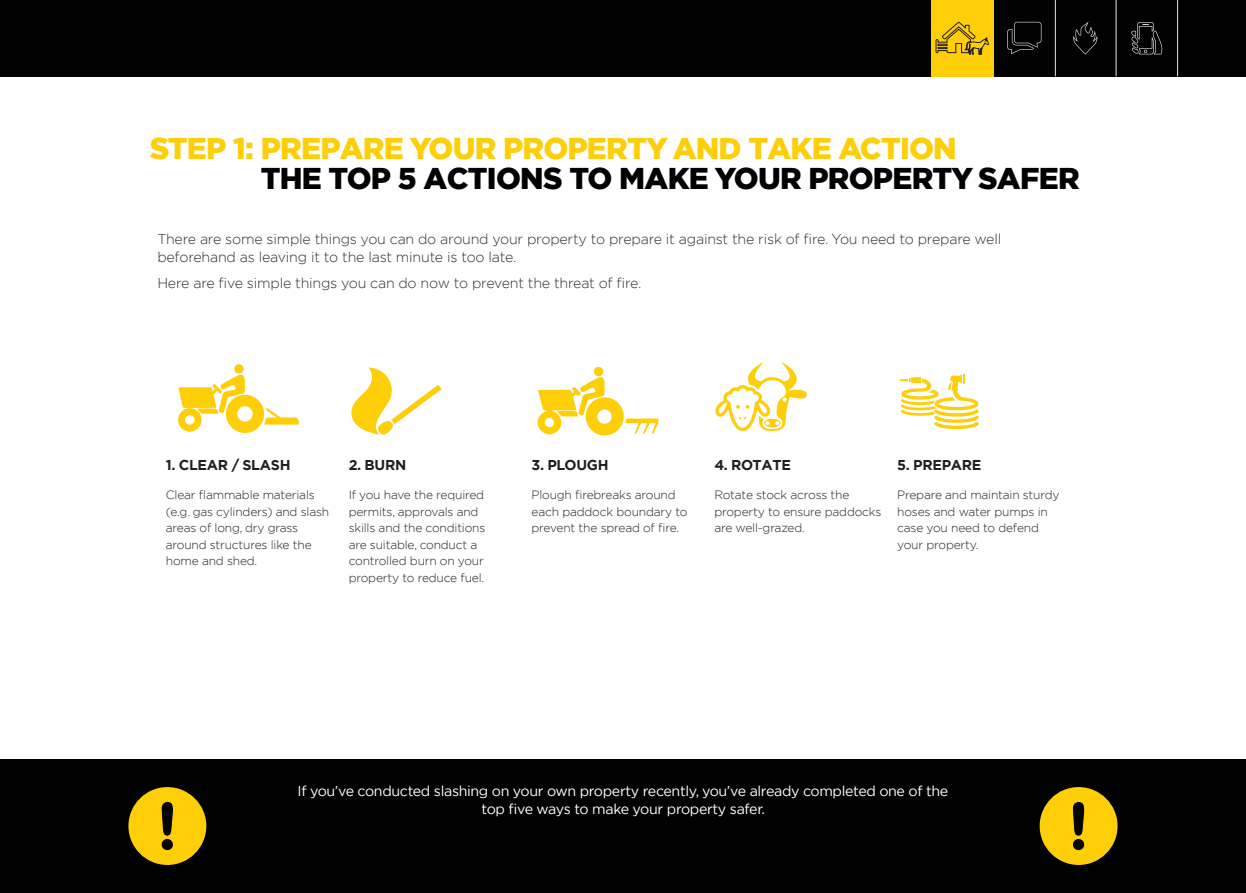
<style>
.page{position:relative;width:1246px;height:893px;background:#fff}
.page>*{position:absolute;margin:0;border:0;box-sizing:border-box;transform-origin:0 0}
.t1{font:900 30px "Gotham";letter-spacing:-.025em;color:#fece08}
.t2{font:900 30px "Gotham";letter-spacing:-.025em;color:#010101}
.t3{font:300 14.25px/18px "Gotham";letter-spacing:-.015em;color:#312f30}
.t4{font:14.25px/18px "Gotham";letter-spacing:-.025em;color:#fff;text-align:center}
.t5{font:700 14.25px "Gotham";letter-spacing:-.02em;color:#231f20}
.t6{font:300 12px/16.5px "Gotham";letter-spacing:-.015em;color:#231f20}
</style>
<div class="page">
<svg style="left:234px;top:364px;width:10px;height:10px"></svg>
<svg style="left:178px;top:373px;width:121px;height:60px"></svg>
<svg style="left:351px;top:368px;width:90px;height:67px"></svg>
<div style="left:594px;top:367px;width:9px;height:9px;background:#fece08;border-radius:50%"></div>
<svg style="left:537px;top:376px;width:121px;height:59px"></svg>
<svg style="left:715px;top:362px;width:92px;height:69px"></svg>
<svg style="left:900px;top:374px;width:78px;height:55px"></svg>
<div style="left:0;top:759px;width:1246px;height:134px;background:#010101"></div>
<div style="left:128px;top:787px;width:78px;height:78px;background:#fece08;border-radius:50%"></div>
<svg style="left:161px;top:802px;width:12px;height:49px"></svg>
<div style="left:1040px;top:787px;width:77px;height:78px;background:#fece08;border-radius:50%"></div>
<svg style="left:1073px;top:802px;width:12px;height:49px"></svg>
<div style="left:0;top:0;width:1246px;height:77px;background:#010101"></div>
<div style="left:931px;top:0;width:62px;height:77px;background:#fece08"></div>
<hr style="left:1055px;top:0;width:1px;height:76px;background:#e6e7e9">
<hr style="left:1116px;top:0;width:1px;height:76px;background:#e6e7e9">
<hr style="left:1177px;top:0;width:1px;height:76px;background:#e6e7e9">
<svg style="left:1007px;top:22px;width:34px;height:32px"></svg>
<svg style="left:1073px;top:21px;width:25px;height:34px"></svg>
<svg style="left:1131px;top:22px;width:31px;height:32px"></svg>
<svg style="left:935px;top:21px;width:54px;height:34px"></svg>
<h1 class="t1" style="left:150px;top:128px;width:809px">STEP 1: PREPARE YOUR PROPERTY AND TAKE ACTION</h1>
<h1 class="t2" style="left:261px;top:158px;width:820px">THE TOP 5 ACTIONS TO MAKE YOUR PROPERTY SAFER</h1>
<p class="t3" style="left:157px;top:229px;width:845px">There are some simple things you can do around your property to prepare it against the risk of fire. You need to prepare well beforehand as leaving it to the last minute is too late.</p>
<p class="t3" style="left:157px;top:274px;width:486px">Here are five simple things you can do now to prevent the threat of fire.</p>
<p class="t5" style="left:166px;top:455px;width:126px">1. CLEAR / SLASH</p>
<p class="t5" style="left:349px;top:455px;width:59px">2. BURN</p>
<p class="t5" style="left:532px;top:455px;width:79px">3. PLOUGH</p>
<p class="t5" style="left:714px;top:455px;width:78px">4. ROTATE</p>
<p class="t5" style="left:897px;top:455px;width:86px">5. PREPARE</p>
<p class="t6" style="left:166px;top:486px;width:165px">Clear flammable materials (e.g. gas cylinders) and slash areas of long, dry grass around structures like the home and shed.</p>
<p class="t6" style="left:349px;top:486px;width:138px">If you have the required permits, approvals and skills and the conditions are suitable, conduct a controlled burn on your property to reduce fuel.</p>
<p class="t6" style="left:531px;top:486px;width:157px">Plough firebreaks around each paddock boundary to prevent the spread of fire.</p>
<p class="t6" style="left:714px;top:486px;width:169px">Rotate stock across the property to ensure paddocks are well-grazed.</p>
<p class="t6" style="left:897px;top:486px;width:164px">Prepare and maintain sturdy hoses and water pumps in case you need to defend your property.</p>
<p class="t4" style="left:298px;top:781px;width:652px">If you’ve conducted slashing on your own property recently, you’ve already completed one of the top five ways to make your property safer.</p>
</div>
